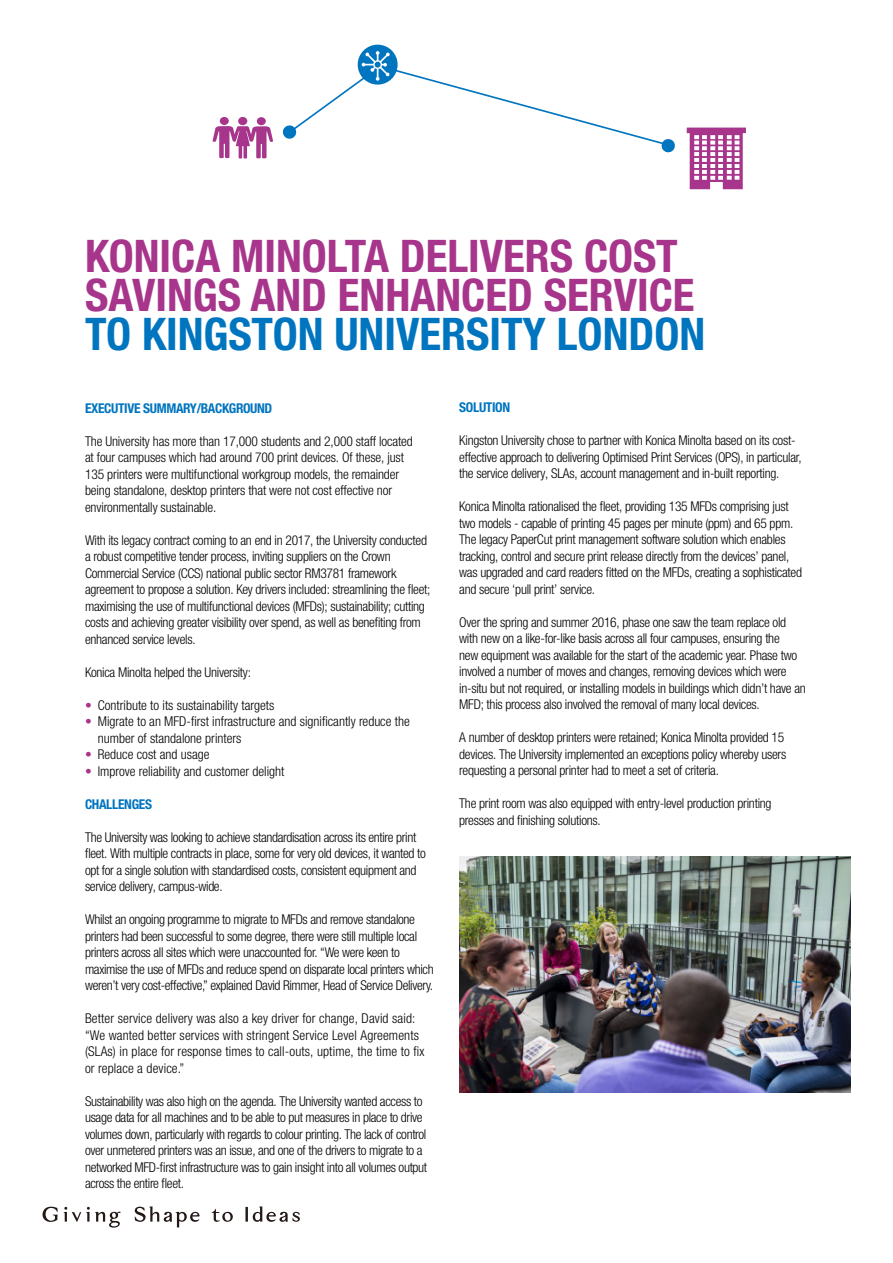
<style>
.page{position:relative;width:893px;height:1263px;background:#fff}
.page>*{position:absolute;margin:0;border:0;box-sizing:border-box;transform-origin:0 0}
.t1{font:700 condensed 45px/39px "Helvetica Neue LTW1 G";color:#a7358b}
.t2{font:700 condensed 45px "Helvetica Neue LTW1 G";color:#0075bf}
.t3{font:300 condensed 13.5px/16.5px "Helvetica Neue LTW1 G";letter-spacing:-.02em;color:#000}
.t4{font:300 condensed 13.5px/16.5px "Helvetica Neue LTW1 G";letter-spacing:.01em;color:#000}
.t5{font:300 condensed 13.5px/16.5px "Helvetica Neue LTW1 G";color:#000}
.t6{font:700 condensed 13.5px "Helvetica Neue LTW1 G";letter-spacing:-.025em;color:#0075bf}
.s1{color:#a7358b}
</style>
<div class="page">
<div style="left:358px;top:45px;width:40px;height:40px;background:#0075bf;border-radius:50%"></div>
<svg style="left:282px;top:51px;width:393px;height:102px"></svg>
<svg style="left:135px;top:1206px;width:65px;height:21px"></svg>
<svg style="left:245px;top:1206px;width:55px;height:16px"></svg>
<svg style="left:43px;top:1207px;width:15px;height:15px"></svg>
<svg style="left:64px;top:1207px;width:57px;height:20px"></svg>
<svg style="left:212px;top:1209px;width:21px;height:13px"></svg>
<img style="left:459px;top:857px;width:391px;height:235px">
<svg style="left:213px;top:117px;width:60px;height:42px"></svg>
<svg style="left:687px;top:128px;width:59px;height:61px"></svg>
<h1 class="t1" style="left:85px;top:237px;width:611px">KONICA MINOLTA DELIVERS COST<br>SAVINGS AND ENHANCED SERVICE</h1>
<h1 class="t2" style="left:85px;top:307px;width:622px">TO KINGSTON UNIVERSITY LONDON</h1>
<p class="t6" style="left:85px;top:400px;width:189px">EXECUTIVE SUMMARY/BACKGROUND</p>
<p class="t3" style="left:85px;top:433px;width:329px">The University has more than 17,000 students and 2,000 staff located at four campuses which had around 700 print devices. Of these, just 135 printers were multifunctional workgroup models, the remainder being standalone, desktop printers that were not cost effective nor environmentally sustainable.</p>
<p class="t3" style="left:85px;top:532px;width:347px">With its legacy contract coming to an end in 2017, the University conducted a robust competitive tender process, inviting suppliers on the Crown Commercial Service (CCS) national public sector RM3781 framework agreement to propose a solution. Key drivers included: streamlining the fleet; maximising the use of multifunctional devices (MFDs); sustainability; cutting costs and achieving greater visibility over spend, as well as benefiting from enhanced service levels.</p>
<p class="t3" style="left:85px;top:664px;width:167px">Konica Minolta helped the University:</p>
<p class="t5" style="left:85px;top:697px;width:191px"><span class="s1">•</span> Contribute to its sustainability targets</p>
<p class="t5" style="left:98px;top:713px;width:313px;text-indent:-13px"><span class="s1">•</span> Migrate to an MFD-first infrastructure and significantly reduce the number of standalone printers</p>
<p class="t5" style="left:85px;top:746px;width:126px"><span class="s1">•</span> Reduce cost and usage</p>
<p class="t5" style="left:85px;top:763px;width:201px"><span class="s1">•</span> Improve reliability and customer delight</p>
<p class="t6" style="left:85px;top:796px;width:68px">CHALLENGES</p>
<p class="t3" style="left:85px;top:829px;width:342px">The University was looking to achieve standardisation across its entire print fleet. With multiple contracts in place, some for very old devices, it wanted to opt for a single solution with standardised costs, consistent equipment and service delivery, campus-wide.</p>
<p class="t3" style="left:85px;top:911px;width:350px">Whilst an ongoing programme to migrate to MFDs and remove standalone printers had been successful to some degree, there were still multiple local printers across all sites which were unaccounted for. “We were keen to maximise the use of MFDs and reduce spend on disparate local printers which weren’t very cost-effective,” explained David Rimmer, Head of Service Delivery.</p>
<p class="t4" style="left:85px;top:1010px;width:341px">Better service delivery was also a key driver for change, David said: “We wanted better services with stringent Service Level Agreements (SLAs) in place for response times to call-outs, uptime, the time to fix or replace a device.”</p>
<p class="t3" style="left:85px;top:1092px;width:344px">Sustainability was also high on the agenda. The University wanted access to usage data for all machines and to be able to put measures in place to drive volumes down, particularly with regards to colour printing. The lack of control over unmetered printers was an issue, and one of the drivers to migrate to a networked MFD-first infrastructure was to gain insight into all volumes output across the entire fleet.</p>
<p class="t6" style="left:459px;top:399px;width:52px">SOLUTION</p>
<p class="t3" style="left:459px;top:432px;width:344px">Kingston University chose to partner with Konica Minolta based on its cost&shy;effective approach to delivering Optimised Print Services (OPS), in particular, the service delivery, SLAs, account management and in-built reporting.</p>
<p class="t3" style="left:459px;top:498px;width:344px">Konica Minolta rationalised the fleet, providing 135 MFDs comprising just two models - capable of printing 45 pages per minute (ppm) and 65 ppm.<br>The legacy PaperCut print management software solution which enables tracking, control and secure print release directly from the devices’ panel, was upgraded and card readers fitted on the MFDs, creating a sophisticated and secure ‘pull print’ service.</p>
<p class="t3" style="left:459px;top:614px;width:348px">Over the spring and summer 2016, phase one saw the team replace old with new on a like-for-like basis across all four campuses, ensuring the<br>new equipment was available for the start of the academic year. Phase two involved a number of moves and changes, removing devices which were in-situ but not required, or installing models in buildings which didn’t have an MFD; this process also involved the removal of many local devices.</p>
<p class="t3" style="left:459px;top:729px;width:329px">A number of desktop printers were retained; Konica Minolta provided 15 devices. The University implemented an exceptions policy whereby users requesting a personal printer had to meet a set of criteria.</p>
<p class="t3" style="left:459px;top:795px;width:314px">The print room was also equipped with entry-level production printing presses and finishing solutions.</p>
</div>
